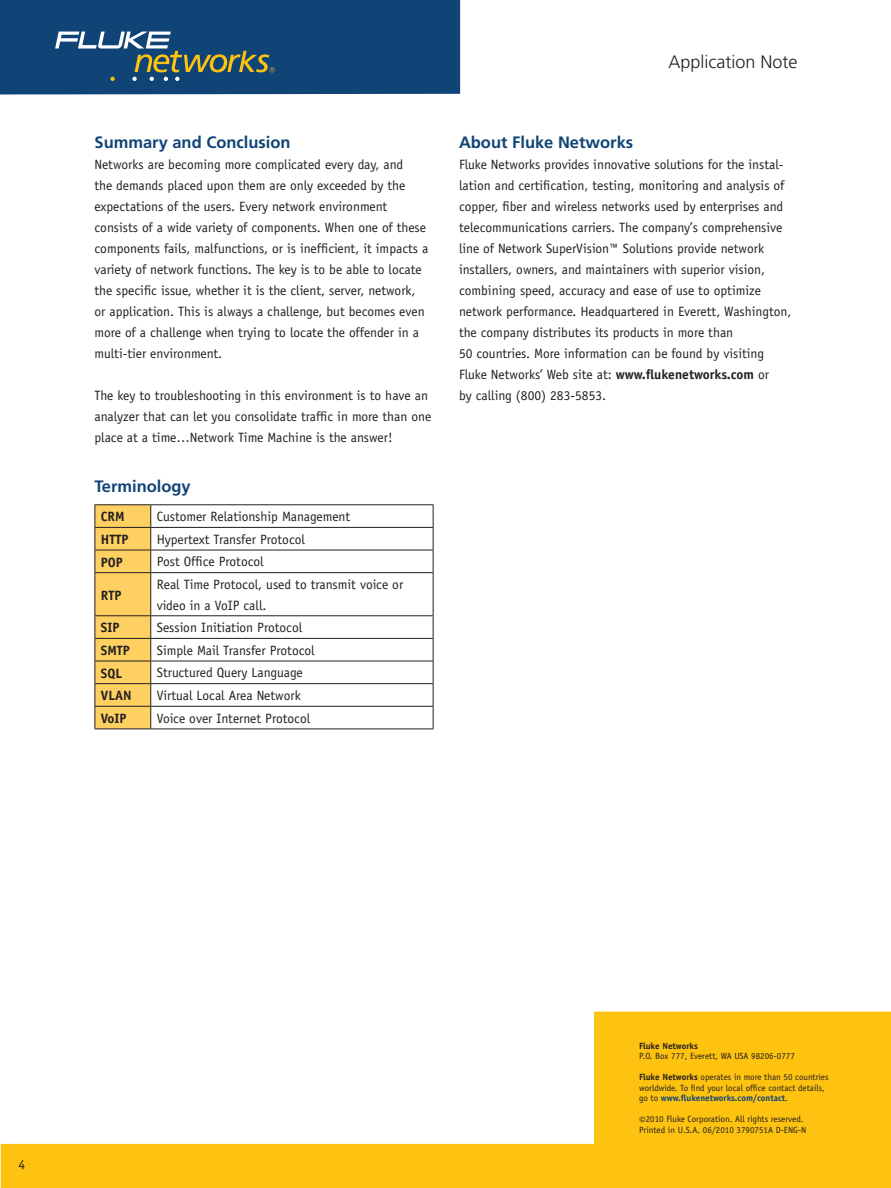
<style>
.page{position:relative;width:891px;height:1188px;background:#fff}
.page>*{position:absolute;margin:0;border:0;box-sizing:border-box;transform-origin:0 0}
.text_top_right_corne{font:300 18px "Frutiger";color:#231f20}
.t1{font:700 16.5px "Frutiger";color:#104376}
.t2{font:13.5px/21px "Officina Sans";color:#231f20}
.t3{font:700 13.5px "Officina Sans";color:#231f20}
.sign_off_box_text{font:9px/10.5px "Officina Sans";color:#231f20}
.t4{font:700 9px "Officina Sans";color:#231f20}
.s1{font-weight:700}
.s2{font-weight:700;color:#104376}
.s3{font-size:12px}
</style>
<div class="page">
<div style="left:0;top:0;width:460px;height:94px;background:#104376"></div>
<svg style="left:55px;top:32px;width:220px;height:49px;background:#3a5e77"></svg>
<svg style="left:1px;top:1012px;width:890px;height:176px;fill:#fec210"></svg>
<hr style="left:94px;top:504px;width:57px;height:1px;background:#231f20">
<hr style="left:151px;top:504px;width:283px;height:1px;background:#231f20">
<hr style="left:151px;top:527px;width:283px;height:1px;background:#231f20">
<hr style="left:151px;top:550px;width:283px;height:1px;background:#231f20">
<svg style="left:433px;top:505px;width:1px;height:67px"></svg>
<hr style="left:151px;top:572px;width:283px;height:1px;background:#231f20">
<hr style="left:433px;top:573px;width:1px;height:42px;background:#231f20">
<hr style="left:151px;top:615px;width:283px;height:1px;background:#231f20">
<hr style="left:151px;top:638px;width:283px;height:1px;background:#231f20">
<hr style="left:151px;top:661px;width:283px;height:1px;background:#231f20">
<hr style="left:151px;top:683px;width:283px;height:1px;background:#231f20">
<hr style="left:151px;top:706px;width:283px;height:1px;background:#231f20">
<svg style="left:94px;top:505px;width:57px;height:224px;background:#eec45f"></svg>
<svg style="left:433px;top:616px;width:1px;height:113px"></svg>
<hr style="left:94px;top:729px;width:57px;height:1px;background:#231f20">
<hr style="left:151px;top:729px;width:283px;height:1px;background:#231f20">
<p class="t1" style="left:94px;top:132px;width:198px">Summary and Conclusion</p>
<p class="t2" style="left:94px;top:154px;width:335px">Networks are becoming more complicated every day, and<br>the demands placed upon them are only exceeded by the expectations of the users. Every network environment consists of a wide variety of components. When one of these components fails, malfunctions, or is inefficient, it impacts a variety of network functions. The key is to be able to locate the specific issue, whether it is the client, server, network, or application. This is always a challenge, but becomes even more of a challenge when trying to locate the offender in a multi-tier environment.</p>
<p class="t2" style="left:94px;top:385px;width:338px">The key to troubleshooting in this environment is to have an analyzer that can let you consolidate traffic in more than one place at a time…Network Time Machine is the answer!</p>
<p class="t1" style="left:94px;top:477px;width:98px">Terminology</p>
<p class="t3" style="left:101px;top:508px;width:25px">CRM</p>
<p class="t2" style="left:157px;top:506px;width:195px">Customer Relationship Management</p>
<p class="t3" style="left:101px;top:531px;width:29px">HTTP</p>
<p class="t2" style="left:157px;top:529px;width:150px">Hypertext Transfer Protocol</p>
<p class="t3" style="left:101px;top:554px;width:24px">POP</p>
<p class="t2" style="left:157px;top:551px;width:109px">Post Office Protocol</p>
<p class="t3" style="left:101px;top:587px;width:22px">RTP</p>
<p class="t2" style="left:157px;top:574px;width:248px">Real Time Protocol, used to transmit voice or video in a VoIP call.</p>
<p class="t3" style="left:101px;top:619px;width:20px">SIP</p>
<p class="t2" style="left:157px;top:617px;width:147px">Session Initiation Protocol</p>
<p class="t3" style="left:101px;top:642px;width:30px">SMTP</p>
<p class="t2" style="left:157px;top:640px;width:160px">Simple Mail Transfer Protocol</p>
<p class="t3" style="left:101px;top:665px;width:23px">SQL</p>
<p class="t2" style="left:157px;top:662px;width:148px">Structured Query Language</p>
<p class="t3" style="left:101px;top:687px;width:32px">VLAN</p>
<p class="t2" style="left:157px;top:685px;width:146px">Virtual Local Area Network</p>
<p class="t3" style="left:101px;top:710px;width:27px">VoIP</p>
<p class="t2" style="left:157px;top:708px;width:155px">Voice over Internet Protocol</p>
<p class="text_top_right_corne" style="left:669px;top:52px;width:131px">Application Note</p>
<p class="t1" style="left:459px;top:132px;width:176px">About Fluke Networks</p>
<p class="t2" style="left:459px;top:154px;width:327px">Fluke Networks provides innovative solutions for the instal&shy;lation and certification, testing, monitoring and analysis of copper, fiber and wireless networks used by enterprises and telecommunications carriers. The company’s comprehensive line of Network SuperVision™ Solutions provide network installers, owners, and maintainers with superior vision,</p>
<p class="t2" style="left:459px;top:280px;width:304px">combining speed, accuracy and ease of use to optimize</p>
<p class="t2" style="left:459px;top:301px;width:334px">network performance. Headquartered in Everett, Washington, the company distributes its products in more than</p>
<p class="t2" style="left:459px;top:343px;width:307px">50 countries. More information can be found by visiting</p>
<p class="t2" style="left:459px;top:364px;width:312px">Fluke Networks’ Web site at: <span class="s1">www.flukenetworks.com</span> or</p>
<p class="t2" style="left:459px;top:385px;width:149px">by calling (800) 283-5853.</p>
<p class="t2" style="left:18px;top:1154px;width:8px">4</p>
<p class="t4" style="left:639px;top:1040px;width:60px">Fluke Networks</p>
<p class="sign_off_box_text" style="left:639px;top:1051px;width:157px">P.O. Box 777, Everett, WA USA 98206-0777</p>
<p class="sign_off_box_text" style="left:639px;top:1072px;width:191px"><span class="s1">Fluke Networks</span> operates in more than 50 countries worldwide. To find your local office contact details, go to <span class="s2">www.flukenetworks.com/contact</span>.</p>
<p class="sign_off_box_text" style="left:639px;top:1114px;width:166px"><span class="s3">©</span>2010 Fluke Corporation. All rights reserved.</p>
<p class="sign_off_box_text" style="left:639px;top:1125px;width:169px">Printed in U.S.A. 06/2010 3790751A D-ENG-N</p>
</div>
